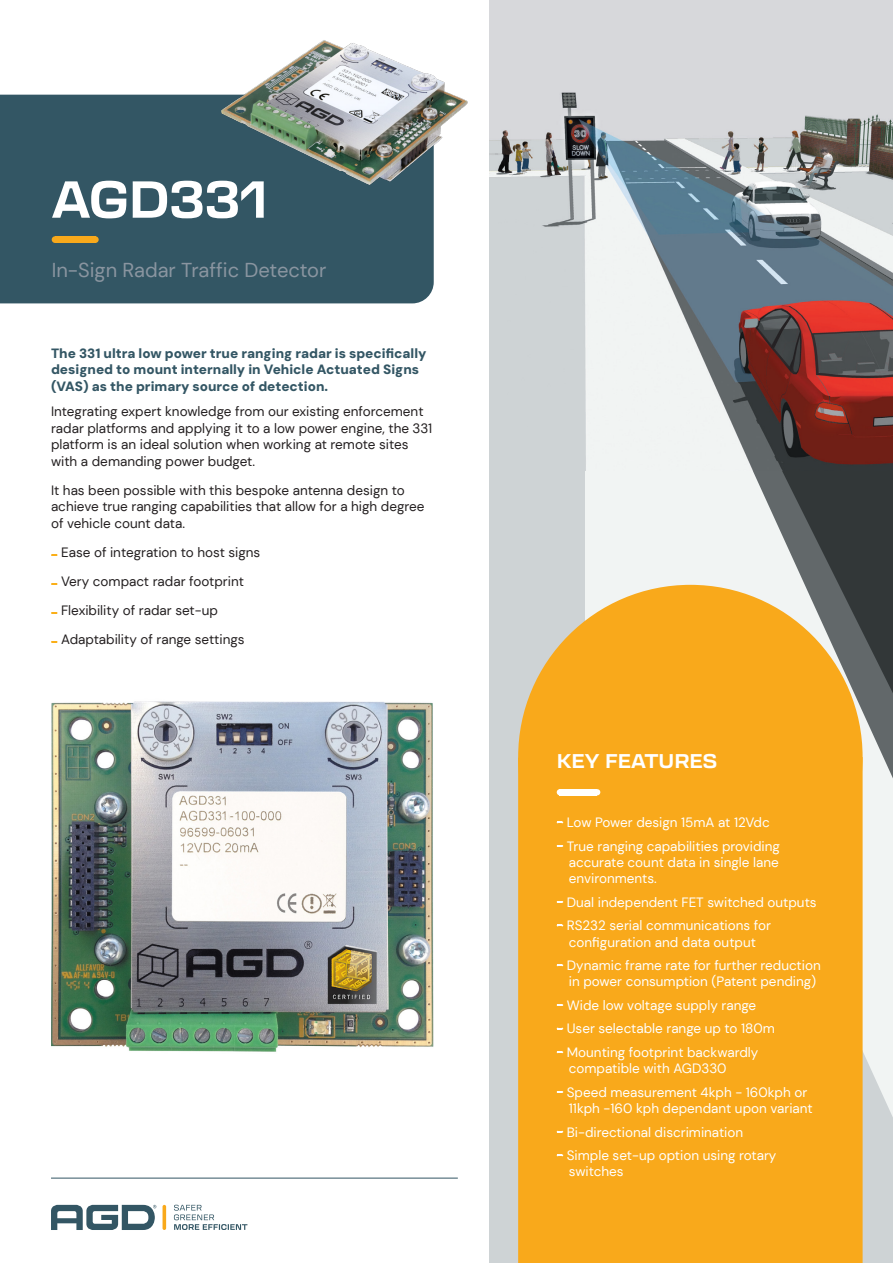
<style>
.page{position:relative;width:893px;height:1263px;background:#fff}
.page>*{position:absolute;margin:0;border:0;box-sizing:border-box;transform-origin:0 0}
.t1{font:700 51.15px "Transducer";color:#fff}
.t2{font:20.1px "DM Sans";color:#8a95a0}
.t3{font:700 19.65px "Transducer";color:#fff}
.t4{font:13.5px/16.2px "DM Sans";color:#fff}
.t5{font:13.5px/16.5px "DM Sans";color:#231f20}
.t6{font:900 13.5px/16.5px "DM Sans";color:#335664}
</style>
<div class="page">
<div style="left:489px;top:390px;width:404px;height:873px;background:#ced3d5"></div>
<svg style="left:51px;top:554px;width:7px;height:2px"></svg>
<svg style="left:51px;top:583px;width:7px;height:2px"></svg>
<svg style="left:51px;top:612px;width:7px;height:2px"></svg>
<svg style="left:51px;top:641px;width:7px;height:2px"></svg>
<div style="left:0;top:95px;width:434px;height:208px;background:#335664"></div>
<div style="left:92px;top:236px;width:7px;height:7px;background:#f9a91b;border-radius:50%"></div>
<div style="left:52px;top:236px;width:6px;height:7px;background:#f9a91b;border-radius:50%"></div>
<div style="left:55px;top:236px;width:40px;height:7px;background:#f9a91b"></div>
<hr style="left:51px;top:1178px;width:407px;height:1px;background:#335664">
<svg style="left:174px;top:1205px;width:73px;height:25px"></svg>
<svg style="left:51px;top:1205px;width:105px;height:25px"></svg>
<hr style="left:163px;top:1205px;width:3px;height:25px;background:#f9a91b;border-radius:2px">
<div style="left:489px;top:0;width:404px;height:79px;background:#d7d8db"></div>
<svg style="left:588px;top:470px;width:305px;height:647px;background:#b0b4b4"></svg>
<div style="left:518px;top:770px;width:345px;height:493px;background:#f9a91b"></div>
<div style="left:518px;top:585px;width:345px;height:344px;background:#f9a91b;border-radius:50%"></div>
<svg style="left:557px;top:821px;width:6px;height:2px"></svg>
<svg style="left:557px;top:845px;width:6px;height:2px"></svg>
<svg style="left:557px;top:901px;width:6px;height:2px"></svg>
<svg style="left:557px;top:924px;width:6px;height:2px"></svg>
<svg style="left:557px;top:964px;width:6px;height:2px"></svg>
<svg style="left:557px;top:1004px;width:6px;height:2px"></svg>
<svg style="left:557px;top:1051px;width:6px;height:2px"></svg>
<svg style="left:557px;top:1091px;width:6px;height:2px"></svg>
<svg style="left:557px;top:1131px;width:6px;height:2px"></svg>
<svg style="left:557px;top:1154px;width:6px;height:2px"></svg>
<svg style="left:597px;top:789px;width:3px;height:6px"></svg>
<svg style="left:557px;top:789px;width:3px;height:6px"></svg>
<div style="left:560px;top:789px;width:37px;height:6px;background:#fff"></div>
<img style="left:489px;top:79px;width:404px;height:391px">
<img style="left:215px;top:40px;width:253px;height:160px">
<img style="left:51px;top:701px;width:383px;height:351px">
<p class="t1" style="left:52px;top:163px;width:218px">AGD331</p>
<p class="t2" style="left:52px;top:258px;width:276px">In-Sign Radar Traffic Detector</p>
<p class="t6" style="left:51px;top:345px;width:377px">The 331 ultra low power true ranging radar is specifically designed to mount internally in Vehicle Actuated Signs (VAS) as the primary source of detection.</p>
<p class="t5" style="left:51px;top:403px;width:383px">Integrating expert knowledge from our existing enforcement radar platforms and applying it to a low power engine, the 331 platform is an ideal solution when working at remote sites with a demanding power budget.</p>
<p class="t5" style="left:51px;top:482px;width:375px">It has been possible with this bespoke antenna design to achieve true ranging capabilities that allow for a high degree of vehicle count data.</p>
<p class="t5" style="left:61px;top:544px;width:201px">Ease of integration to host signs</p>
<p class="t5" style="left:61px;top:573px;width:184px">Very compact radar footprint</p>
<p class="t5" style="left:61px;top:602px;width:158px">Flexibility of radar set-up</p>
<p class="t5" style="left:61px;top:631px;width:185px">Adaptability of range settings</p>
<p class="t3" style="left:557px;top:747px;width:162px">KEY FEATURES</p>
<p class="t4" style="left:567px;top:814px;width:204px">Low Power design 15mA at 12Vdc</p>
<p class="t4" style="left:567px;top:838px;width:215px;text-align:justify">True ranging capabilities providing accurate count data in single lane environments.</p>
<p class="t4" style="left:567px;top:894px;width:251px">Dual independent FET switched outputs</p>
<p class="t4" style="left:567px;top:917px;width:206px">RS232 serial communications for configuration and data output</p>
<p class="t4" style="left:567px;top:957px;width:255px">Dynamic frame rate for further reduction in power consumption (Patent pending)</p>
<p class="t4" style="left:567px;top:997px;width:191px">Wide low voltage supply range</p>
<p class="t4" style="left:567px;top:1020px;width:210px">User selectable range up to 180m</p>
<p class="t4" style="left:567px;top:1044px;width:193px">Mounting footprint backwardly compatible with AGD330</p>
<p class="t4" style="left:567px;top:1084px;width:248px">Speed measurement 4kph - 160kph or<br>11kph -160 kph dependant upon variant</p>
<p class="t4" style="left:567px;top:1124px;width:178px">Bi-directional discrimination</p>
<p class="t4" style="left:567px;top:1147px;width:211px">Simple set-up option using rotary switches</p>
</div>
